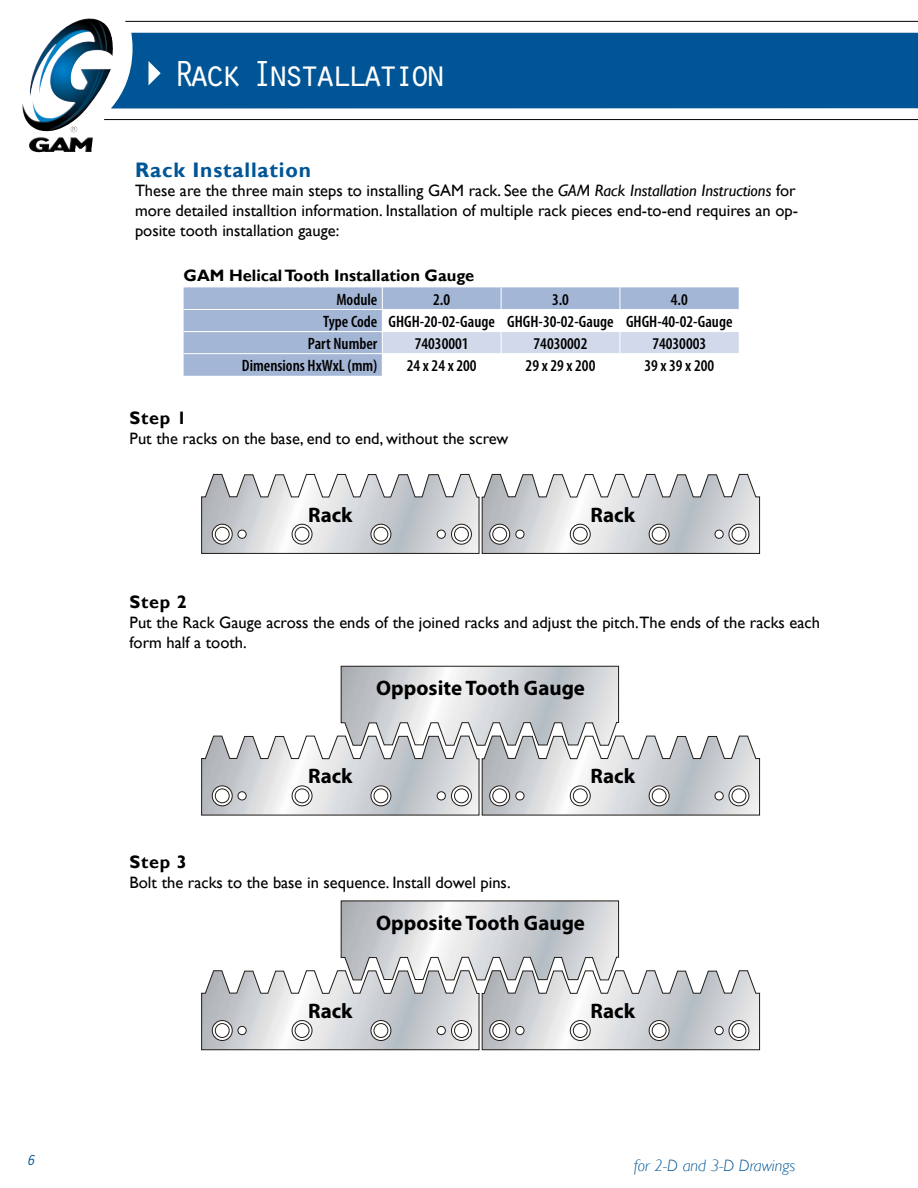
<style>
.page{position:relative;width:918px;height:1188px;background:#fff}
.page>*{position:absolute;margin:0;border:0;box-sizing:border-box;transform-origin:0 0}
.t1{font:37.5px "Orator Std";letter-spacing:-.18em;color:#fff}
.t2{font:700 21px "Myriad Pro";color:#000}
.t3{font:700 21px "Gill Sans";letter-spacing:.04em;color:#005596}
.t4{font:700 18px "Gill Sans";letter-spacing:.04em;color:#000}
.t5{font:16.5px/19.8px "Gill Sans";color:#000}
.t6{font:600 condensed 16.5px "Myriad Pro";color:#000}
.t7{font:700 16.5px "Gill Sans";color:#000}
.t8{font:italic 300 16.5px "Gill Sans";color:#005596}
.t9{font:italic 15px "Orator Std";color:#005596}
.s1{font-style:italic}
</style>
<div class="page">
<hr style="left:125px;top:21px;width:793px;height:1px;background:#000">
<hr style="left:104px;top:119px;width:814px;height:1px;background:#000">
<div style="left:111px;top:33px;width:807px;height:75px;background:#005596"></div>
<img style="left:42px;top:18px;width:46px;height:35px">
<svg style="left:148px;top:61px;width:13px;height:24px"></svg>
<svg style="left:201px;top:474px;width:559px;height:80px"></svg>
<svg style="left:212px;top:524px;width:20px;height:20px"></svg>
<div style="left:212px;top:524px;width:21px;height:21px;border:1px solid #201c18;border-radius:50%"></div>
<div style="left:215px;top:527px;width:14px;height:14px;background:#fff;border-radius:50%"></div>
<div style="left:215px;top:527px;width:15px;height:14px;border:1px solid #201c18;border-radius:50%"></div>
<svg style="left:451px;top:524px;width:20px;height:20px"></svg>
<div style="left:451px;top:524px;width:21px;height:21px;border:1px solid #201c18;border-radius:50%"></div>
<div style="left:455px;top:527px;width:13px;height:14px;background:#fff;border-radius:50%"></div>
<div style="left:454px;top:527px;width:15px;height:14px;border:1px solid #201c18;border-radius:50%"></div>
<svg style="left:371px;top:524px;width:20px;height:20px"></svg>
<div style="left:371px;top:524px;width:20px;height:21px;border:1px solid #201c18;border-radius:50%"></div>
<div style="left:374px;top:527px;width:14px;height:14px;background:#fff;border-radius:50%"></div>
<div style="left:374px;top:527px;width:14px;height:14px;border:1px solid #201c18;border-radius:50%"></div>
<svg style="left:292px;top:524px;width:20px;height:20px"></svg>
<div style="left:292px;top:524px;width:20px;height:21px;border:1px solid #201c18;border-radius:50%"></div>
<div style="left:295px;top:527px;width:14px;height:14px;background:#fff;border-radius:50%"></div>
<div style="left:295px;top:527px;width:14px;height:14px;border:1px solid #201c18;border-radius:50%"></div>
<div style="left:238px;top:530px;width:8px;height:8px;background:#fff;border-radius:50%"></div>
<div style="left:238px;top:530px;width:9px;height:9px;border:1px solid #201c18;border-radius:50%"></div>
<div style="left:437px;top:530px;width:8px;height:8px;background:#fff;border-radius:50%"></div>
<div style="left:437px;top:530px;width:9px;height:9px;border:1px solid #201c18;border-radius:50%"></div>
<svg style="left:201px;top:666px;width:559px;height:150px"></svg>
<svg style="left:201px;top:900px;width:559px;height:150px"></svg>
<svg style="left:184px;top:287px;width:555px;height:89px"></svg>
<p class="t9" style="left:26px;top:1149px;width:10px">6</p>
<h1 class="t1" style="left:173px;top:47px;width:276px">Rack Installation</h1>
<p class="t3" style="left:135px;top:157px;width:178px">Rack Installation</p>
<p class="t5" style="left:135px;top:181px;width:665px">These are the three main steps to installing GAM rack. See the <span class="s1">GAM Rack Installation Instructions</span> for more detailed installtion information. Installation of multiple rack pieces end-to-end requires an op&shy;posite tooth installation gauge:</p>
<p class="t7" style="left:184px;top:266px;width:292px">GAM Helical Tooth Installation Gauge</p>
<p class="t6" style="left:336px;top:289px;width:43px">Module</p>
<p class="t6" style="left:433px;top:289px;width:19px">2.0</p>
<p class="t6" style="left:552px;top:289px;width:19px">3.0</p>
<p class="t6" style="left:671px;top:289px;width:19px">4.0</p>
<p class="t6" style="left:323px;top:311px;width:411px">Type Code GHGH-20-02-Gauge GHGH-30-02-Gauge GHGH-40-02-Gauge</p>
<p class="t6" style="left:308px;top:333px;width:71px">Part Number</p>
<p class="t6" style="left:415px;top:333px;width:55px">74030001</p>
<p class="t6" style="left:534px;top:333px;width:55px">74030002</p>
<p class="t6" style="left:652px;top:333px;width:55px">74030003</p>
<p class="t6" style="left:242px;top:355px;width:137px">Dimensions HxWxL (mm)</p>
<p class="t6" style="left:407px;top:355px;width:71px">24 x 24 x 200</p>
<p class="t6" style="left:526px;top:355px;width:71px">29 x 29 x 200</p>
<p class="t6" style="left:644px;top:355px;width:71px">39 x 39 x 200</p>
<p class="t4" style="left:130px;top:407px;width:59px">Step 1</p>
<p class="t5" style="left:130px;top:429px;width:380px">Put the racks on the base, end to end, without the screw</p>
<p class="t2" style="left:308px;top:501px;width:46px">Rack</p>
<p class="t2" style="left:591px;top:501px;width:46px">Rack</p>
<p class="t4" style="left:130px;top:591px;width:59px">Step 2</p>
<p class="t5" style="left:130px;top:613px;width:692px">Put the Rack Gauge across the ends of the joined racks and adjust the pitch.The ends of the racks each form half a tooth.</p>
<p class="t2" style="left:376px;top:674px;width:210px">Opposite Tooth Gauge</p>
<p class="t2" style="left:308px;top:763px;width:46px">Rack</p>
<p class="t2" style="left:591px;top:763px;width:46px">Rack</p>
<p class="t4" style="left:130px;top:851px;width:59px">Step 3</p>
<p class="t5" style="left:130px;top:873px;width:383px">Bolt the racks to the base in sequence. Install dowel pins.</p>
<p class="t2" style="left:376px;top:909px;width:210px">Opposite Tooth Gauge</p>
<p class="t2" style="left:308px;top:997px;width:46px">Rack</p>
<p class="t2" style="left:591px;top:997px;width:46px">Rack</p>
<p class="t8" style="left:634px;top:1157px;width:163px">for 2-D and 3-D Drawings</p>
</div>
